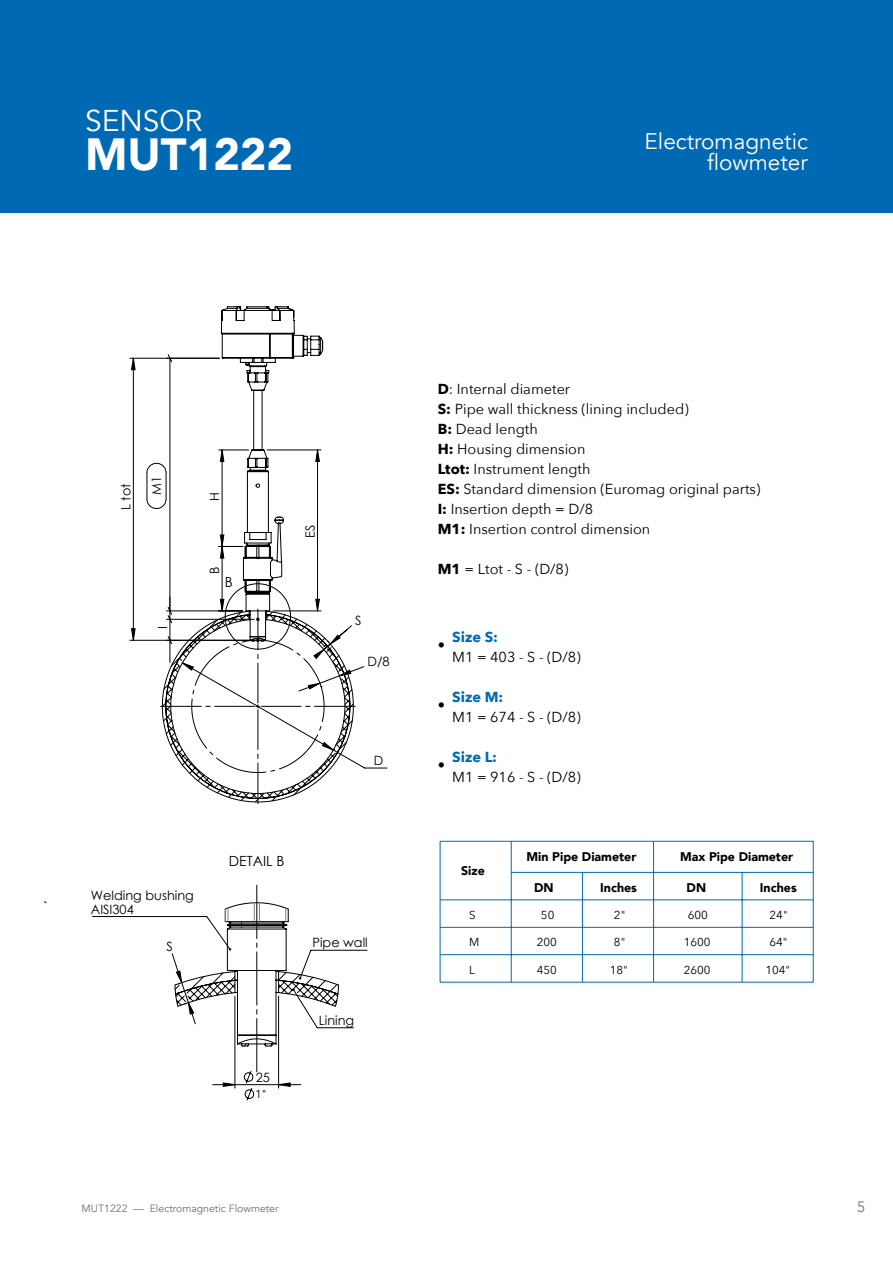
<style>
.page{position:relative;width:893px;height:1263px;background:#fff}
.page>*{position:absolute;margin:0;border:0;box-sizing:border-box;transform-origin:0 0}
.t1{font:900 45px "Avenir";color:#fff}
.t2{font:30px "Avenir";color:#fff}
.t3{font:22.5px/21px "Avenir";color:#fff;text-align:right}
.t4{font:300 15px "Avenir";color:#706f6f}
.t5{font:14.4px/20px "Avenir Next";color:#000}
.t6{font:700 14.4px "Avenir Next";color:#0069b4}
.t7{font:13.95px "Century Gothic";color:#000}
.t8{font:12.9px/13px "Century Gothic";color:#000}
.t9{font:900 12.6px "Avenir";color:#000}
.t10{font:11.55px "Avenir Next";color:#000}
.t11{font:10.5px "Avenir";color:#706f6f}
.s1{font-weight:700}
</style>
<div class="page">
<div style="left:0;top:0;width:893px;height:213px;background:#0069b4"></div>
<hr style="left:130px;top:640px;width:124px;height:1px;background:#000">
<hr style="left:130px;top:358px;width:89px;height:1px;background:#000">
<svg style="left:131px;top:357px;width:5px;height:284px"></svg>
<svg style="left:161px;top:306px;width:193px;height:497px"></svg>
<svg style="left:92px;top:885px;width:276px;height:216px"></svg>
<hr style="left:511px;top:841px;width:1px;height:141px;background:#0069b4">
<hr style="left:582px;top:872px;width:1px;height:110px;background:#0069b4">
<hr style="left:653px;top:841px;width:1px;height:141px;background:#0069b4">
<hr style="left:742px;top:872px;width:1px;height:110px;background:#0069b4">
<hr style="left:511px;top:872px;width:302px;height:1px;background:#0069b4">
<hr style="left:440px;top:899px;width:373px;height:1px;background:#0069b4">
<hr style="left:440px;top:927px;width:373px;height:1px;background:#0069b4">
<hr style="left:440px;top:954px;width:373px;height:1px;background:#0069b4">
<hr style="left:440px;top:841px;width:1px;height:141px;background:#0069b4">
<hr style="left:440px;top:982px;width:373px;height:1px;background:#0069b4">
<hr style="left:813px;top:841px;width:1px;height:141px;background:#0069b4">
<hr style="left:440px;top:841px;width:373px;height:1px;background:#0069b4">
<h2 class="t2" style="left:85px;top:102px;width:119px">SENSOR</h2>
<h1 class="t1" style="left:85px;top:115px;width:210px">MUT1222</h1>
<h3 class="t3" style="left:645px;top:131px;width:165px">Electromagnetic flowmeter</h3>
<p class="t8" style="left:119px;top:510px;width:28px;rotate:-90deg">L tot</p>
<p class="t8" style="left:150px;top:495px;width:20px;rotate:-90deg">M1</p>
<p class="t8" style="left:156px;top:629px;width:4px;rotate:-90deg">I</p>
<p class="t8" style="left:208px;top:501px;width:10px;rotate:-90deg">H</p>
<p class="t8" style="left:208px;top:574px;width:9px;rotate:-90deg">B</p>
<p class="t7" style="left:225px;top:573px;width:10px">B</p>
<p class="t8" style="left:303px;top:538px;width:15px;rotate:-90deg">ES</p>
<p class="t8" style="left:355px;top:613px;width:8px">S</p>
<p class="t8" style="left:367px;top:655px;width:24px">D/8</p>
<p class="t8" style="left:374px;top:754px;width:11px">D</p>
<p class="t8" style="left:91px;top:889px;width:104px">Welding bushing<br>AISI304</p>
<p class="t8" style="left:167px;top:939px;width:8px">S</p>
<p class="t7" style="left:229px;top:852px;width:57px">DETAIL B</p>
<p class="t8" style="left:256px;top:1070px;width:16px">25</p>
<p class="t10" style="left:255px;top:1084px;width:13px">1"</p>
<p class="t8" style="left:312px;top:936px;width:57px">Pipe wall</p>
<p class="t8" style="left:319px;top:1013px;width:37px">Lining</p>
<p class="t5" style="left:438px;top:378px;width:324px"><span class="s1">D</span>: Internal diameter<br><span class="s1">S:</span> Pipe wall thickness (lining included)<br><span class="s1">B:</span> Dead length<br><span class="s1">H:</span> Housing dimension<br><span class="s1">Ltot:</span> Instrument length<br><span class="s1">ES:</span> Standard dimension (Euromag original parts)<br><span class="s1">I:</span> Insertion depth = D/8<br><span class="s1">M1:</span> Insertion control dimension</p>
<p class="t5" style="left:438px;top:558px;width:132px"><span class="s1">M1</span> = Ltot - S - (D/8)</p>
<p class="t5" style="left:438px;top:635px;width:9px">•</p>
<p class="t5" style="left:438px;top:695px;width:9px">•</p>
<p class="t5" style="left:438px;top:755px;width:9px">•</p>
<p class="t6" style="left:452px;top:625px;width:47px">Size S:</p>
<p class="t5" style="left:452px;top:646px;width:130px">M1 = 403 - S - (D/8)</p>
<p class="t6" style="left:452px;top:685px;width:53px">Size M:</p>
<p class="t5" style="left:452px;top:706px;width:130px">M1 = 674 - S - (D/8)</p>
<p class="t6" style="left:452px;top:745px;width:46px">Size L:</p>
<p class="t5" style="left:452px;top:767px;width:130px">M1 = 916 - S - (D/8)</p>
<p class="t9" style="left:461px;top:859px;width:25px">Size</p>
<p class="t9" style="left:526px;top:846px;width:111px">Min Pipe Diameter</p>
<p class="t9" style="left:680px;top:846px;width:115px">Max Pipe Diameter</p>
<p class="t9" style="left:534px;top:876px;width:21px">DN</p>
<p class="t9" style="left:600px;top:876px;width:38px">Inches</p>
<p class="t9" style="left:687px;top:876px;width:21px">DN</p>
<p class="t9" style="left:760px;top:876px;width:38px">Inches</p>
<p class="t10" style="left:469px;top:905px;width:8px">S</p>
<p class="t10" style="left:541px;top:905px;width:15px">50</p>
<p class="t10" style="left:614px;top:905px;width:13px">2"</p>
<p class="t10" style="left:688px;top:905px;width:22px">600</p>
<p class="t10" style="left:770px;top:905px;width:20px">24"</p>
<p class="t10" style="left:469px;top:932px;width:12px">M</p>
<p class="t10" style="left:537px;top:932px;width:22px">200</p>
<p class="t10" style="left:614px;top:932px;width:13px">8"</p>
<p class="t10" style="left:684px;top:932px;width:28px">1600</p>
<p class="t10" style="left:770px;top:932px;width:20px">64"</p>
<p class="t10" style="left:469px;top:960px;width:7px">L</p>
<p class="t10" style="left:537px;top:960px;width:22px">450</p>
<p class="t10" style="left:610px;top:960px;width:20px">18"</p>
<p class="t10" style="left:684px;top:960px;width:28px">2600</p>
<p class="t10" style="left:765px;top:960px;width:26px">104"</p>
<p class="t11" style="left:82px;top:1202px;width:198px">MUT1222 — Electromagnetic Flowmeter</p>
<p class="t4" style="left:857px;top:1198px;width:9px">5</p>
</div>
